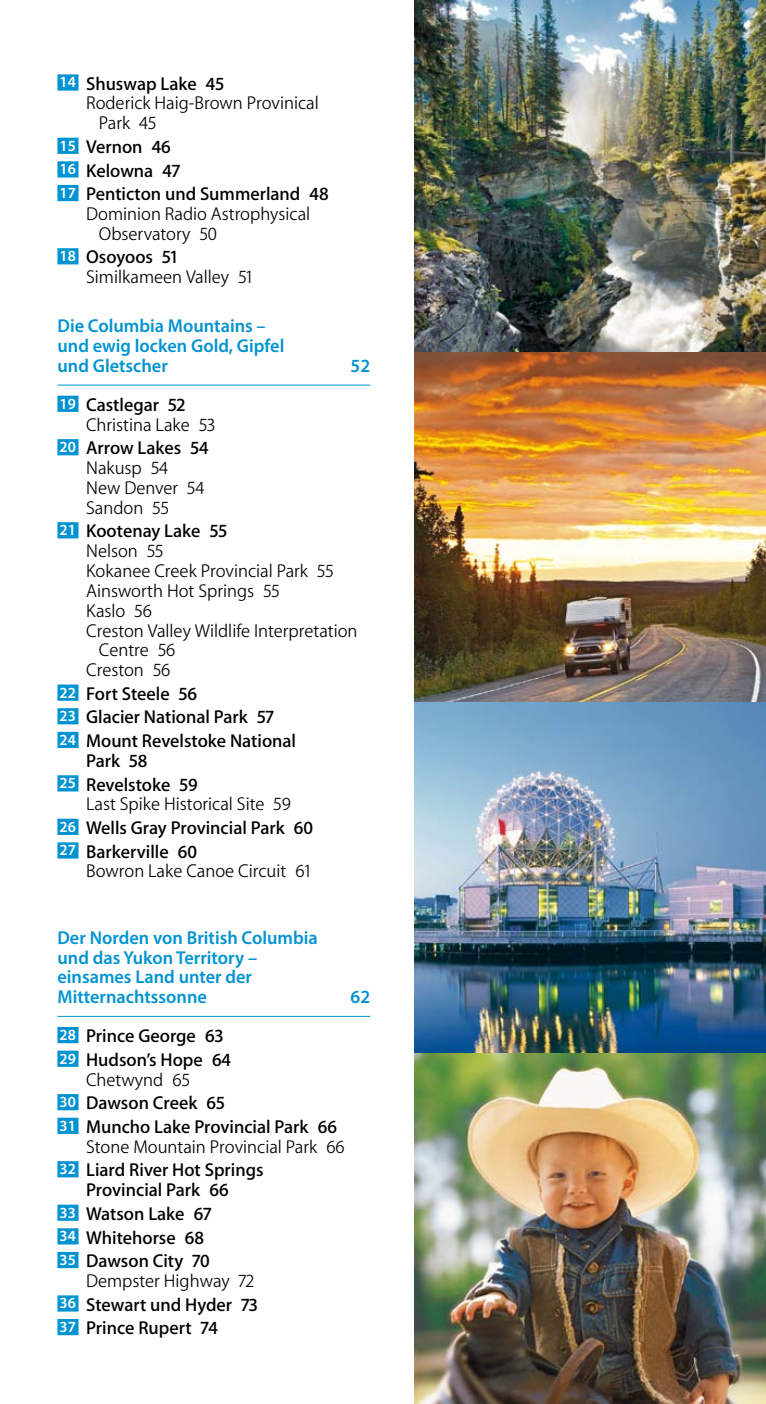
<style>
.page{position:relative;width:766px;height:1404px;background:#fff}
.page>*{position:absolute;margin:0;border:0;box-sizing:border-box;transform-origin:0 0}
.t1{font:700 18.68px/23.6px "ADAC Myriad OT";color:#000}
.t2{font:300 18.68px/19.8px "ADAC Myriad OT";color:#000}
.t3{font:600 18.68px/19.8px "Myriad Pro";color:#0093d1}
.s1{font-family:"Myriad Pro";font-weight:600;font-size:15.53px;color:#fff}
.s2{font-weight:700}
.s3{font-weight:300}
</style>
<div class="page">
<img style="left:415px;top:702px;width:350px;height:350px">
<div style="left:57px;top:74px;width:21px;height:17px;background:#0093d1"></div>
<div style="left:57px;top:138px;width:21px;height:16px;background:#0093d1"></div>
<div style="left:57px;top:161px;width:21px;height:16px;background:#0093d1"></div>
<div style="left:57px;top:185px;width:21px;height:16px;background:#0093d1"></div>
<div style="left:57px;top:248px;width:21px;height:16px;background:#0093d1"></div>
<hr style="left:57px;top:384px;width:313px;height:1px;background:#0093d1">
<div style="left:57px;top:395px;width:21px;height:17px;background:#0093d1"></div>
<div style="left:57px;top:439px;width:21px;height:16px;background:#0093d1"></div>
<div style="left:57px;top:522px;width:21px;height:16px;background:#0093d1"></div>
<div style="left:57px;top:684px;width:21px;height:16px;background:#0093d1"></div>
<div style="left:57px;top:708px;width:21px;height:16px;background:#0093d1"></div>
<div style="left:57px;top:731px;width:21px;height:17px;background:#0093d1"></div>
<div style="left:57px;top:775px;width:21px;height:16px;background:#0093d1"></div>
<div style="left:57px;top:818px;width:21px;height:16px;background:#0093d1"></div>
<div style="left:57px;top:842px;width:21px;height:16px;background:#0093d1"></div>
<hr style="left:57px;top:1015px;width:313px;height:1px;background:#0093d1">
<div style="left:57px;top:1026px;width:21px;height:17px;background:#0093d1"></div>
<div style="left:57px;top:1050px;width:21px;height:16px;background:#0093d1"></div>
<div style="left:57px;top:1093px;width:21px;height:17px;background:#0093d1"></div>
<div style="left:57px;top:1117px;width:21px;height:16px;background:#0093d1"></div>
<div style="left:57px;top:1160px;width:21px;height:17px;background:#0093d1"></div>
<div style="left:57px;top:1204px;width:21px;height:16px;background:#0093d1"></div>
<div style="left:57px;top:1228px;width:21px;height:16px;background:#0093d1"></div>
<div style="left:57px;top:1251px;width:21px;height:16px;background:#0093d1"></div>
<div style="left:57px;top:1295px;width:21px;height:16px;background:#0093d1"></div>
<div style="left:57px;top:1318px;width:21px;height:16px;background:#0093d1"></div>
<img style="left:415px;top:351px;width:350px;height:351px">
<img style="left:415px;top:0;width:350px;height:351px">
<img style="left:415px;top:1052px;width:350px;height:351px">
<p class="t1" style="left:59px;top:72px;width:166px"><span class="s1">14</span> Shuswap Lake 45</p>
<p class="t2" style="left:86px;top:94px;width:234px">Roderick Haig-Brown Provinical</p>
<p class="t2" style="left:99px;top:113px;width:59px">Park 45</p>
<p class="t1" style="left:59px;top:135px;width:270px"><span class="s1">15</span> Vernon 46<br><span class="s1">16</span> Kelowna 47<br><span class="s1">17</span> Penticton und Summerland 48</p>
<p class="t2" style="left:99px;top:204px;width:213px;text-indent:-13px">Dominion Radio Astrophysical<br>Observatory 50</p>
<p class="t2" style="left:86px;top:247px;width:167px;text-indent:-27px"><span class="s1">18</span> <span class="s2">Osoyoos 51<br></span>Similkameen Valley 51</p>
<p class="t3" style="left:57px;top:316px;width:228px">Die Columbia Mountains – und ewig locken Gold, Gipfel und Gletscher</p>
<p class="t3" style="left:350px;top:355px;width:21px">52</p>
<p class="t2" style="left:86px;top:395px;width:130px;text-indent:-27px"><span class="s1">19</span> <span class="s2">Castlegar 52<br></span>Christina Lake 53</p>
<p class="t2" style="left:86px;top:438px;width:124px;text-indent:-27px"><span class="s1">20</span> <span class="s2">Arrow Lakes 54<br></span>Nakusp 54<br>New Denver 54<br>Sandon 55</p>
<p class="t1" style="left:59px;top:519px;width:169px"><span class="s1">21</span> Kootenay Lake 55</p>
<p class="t2" style="left:86px;top:541px;width:79px">Nelson 55</p>
<p class="t2" style="left:86px;top:561px;width:249px">Kokanee Creek Provincial Park 55</p>
<p class="t2" style="left:86px;top:581px;width:195px">Ainsworth Hot Springs 55</p>
<p class="t2" style="left:86px;top:600px;width:67px">Kaslo 56</p>
<p class="t2" style="left:86px;top:620px;width:273px">Creston Valley Wildlife Interpretation</p>
<p class="t2" style="left:99px;top:640px;width:78px">Centre 56</p>
<p class="t2" style="left:86px;top:660px;width:86px">Creston 56</p>
<p class="t1" style="left:59px;top:682px;width:238px"><span class="s1">22</span> Fort Steele 56<br><span class="s1">23</span> Glacier National Park 57<br><span class="s1">24</span> Mount Revelstoke National</p>
<p class="t1" style="left:59px;top:749px;width:140px;text-indent:27px">Park 58<br><span class="s1">25</span> Revelstoke 59</p>
<p class="t1" style="left:59px;top:792px;width:255px;text-indent:27px"><span class="s3">Last Spike Historical Site 59<br></span><span class="s1">26</span> Wells Gray Provincial Park 60<br><span class="s1">27</span> Barkerville 60</p>
<p class="t2" style="left:86px;top:861px;width:225px">Bowron Lake Canoe Circuit 61</p>
<p class="t3" style="left:57px;top:927px;width:262px">Der Norden von British Columbia und das Yukon Territory – einsames Land unter der<br>Mitternachtssonne</p>
<p class="t3" style="left:350px;top:986px;width:21px">62</p>
<p class="t1" style="left:59px;top:1024px;width:173px"><span class="s1">28</span> Prince George 63<br><span class="s1">29</span> Hudson’s Hope 64</p>
<p class="t1" style="left:59px;top:1067px;width:279px;text-indent:27px"><span class="s3">Chetwynd 65<br></span><span class="s1">30</span> Dawson Creek 65<br><span class="s1">31</span> Muncho Lake Provincial Park 66</p>
<p class="t2" style="left:59px;top:1134px;width:286px;line-height:23.6px;text-indent:27px">Stone Mountain Provincial Park 66<br><span class="s1">32</span> <span class="s2">Liard River Hot Springs</span></p>
<p class="t1" style="left:59px;top:1178px;width:171px;text-indent:27px">Provincial Park 66<br><span class="s1">33</span> Watson Lake 67<br><span class="s1">34</span> Whitehorse 68<br><span class="s1">35</span> Dawson City 70</p>
<p class="t1" style="left:59px;top:1268px;width:199px;text-indent:27px"><span class="s3">Dempster Highway 72<br></span><span class="s1">36</span> Stewart und Hyder 73<br><span class="s1">37</span> Prince Rupert 74</p>
</div>
